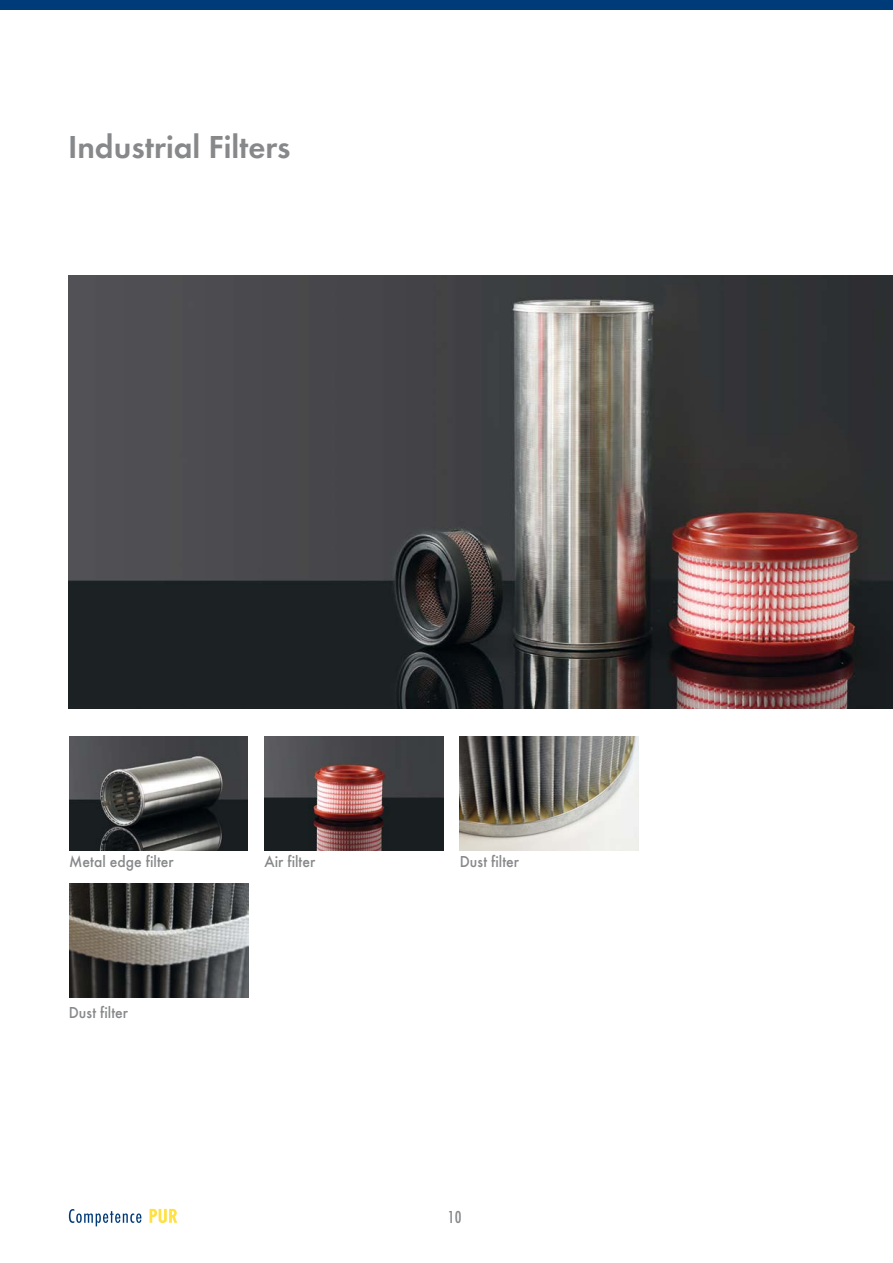
<style>
.page{position:relative;width:893px;height:1263px;background:#fff}
.page>*{position:absolute;margin:0;border:0;box-sizing:border-box;transform-origin:0 0}
.t1{font:33px "Futura Dem";color:#87888a}
.t2{font:500 18px "Futura Con";color:#87888a}
.t3{font:500 16.5px "Futura";color:#87888a;scale:.95 1}
</style>
<div class="page">
<svg style="left:69px;top:1209px;width:72px;height:17px"></svg>
<svg style="left:150px;top:1209px;width:27px;height:14px"></svg>
<img style="left:69px;top:883px;width:179px;height:114px">
<img style="left:69px;top:276px;width:824px;height:433px">
<img style="left:460px;top:736px;width:179px;height:114px">
<img style="left:264px;top:736px;width:179px;height:114px">
<img style="left:69px;top:736px;width:179px;height:114px">
<div style="left:0;top:0;width:893px;height:10px;background:#003b79"></div>
<h1 class="t1" style="left:68px;top:123px;width:224px">Industrial Filters</h1>
<p class="t3" style="left:69px;top:852px;width:112px">Metal edge filter</p>
<p class="t3" style="left:264px;top:852px;width:55px">Air filter</p>
<p class="t3" style="left:460px;top:852px;width:64px">Dust filter</p>
<p class="t3" style="left:69px;top:1003px;width:64px">Dust filter</p>
<p class="t2" style="left:448px;top:1207px;width:15px">10</p>
</div>
